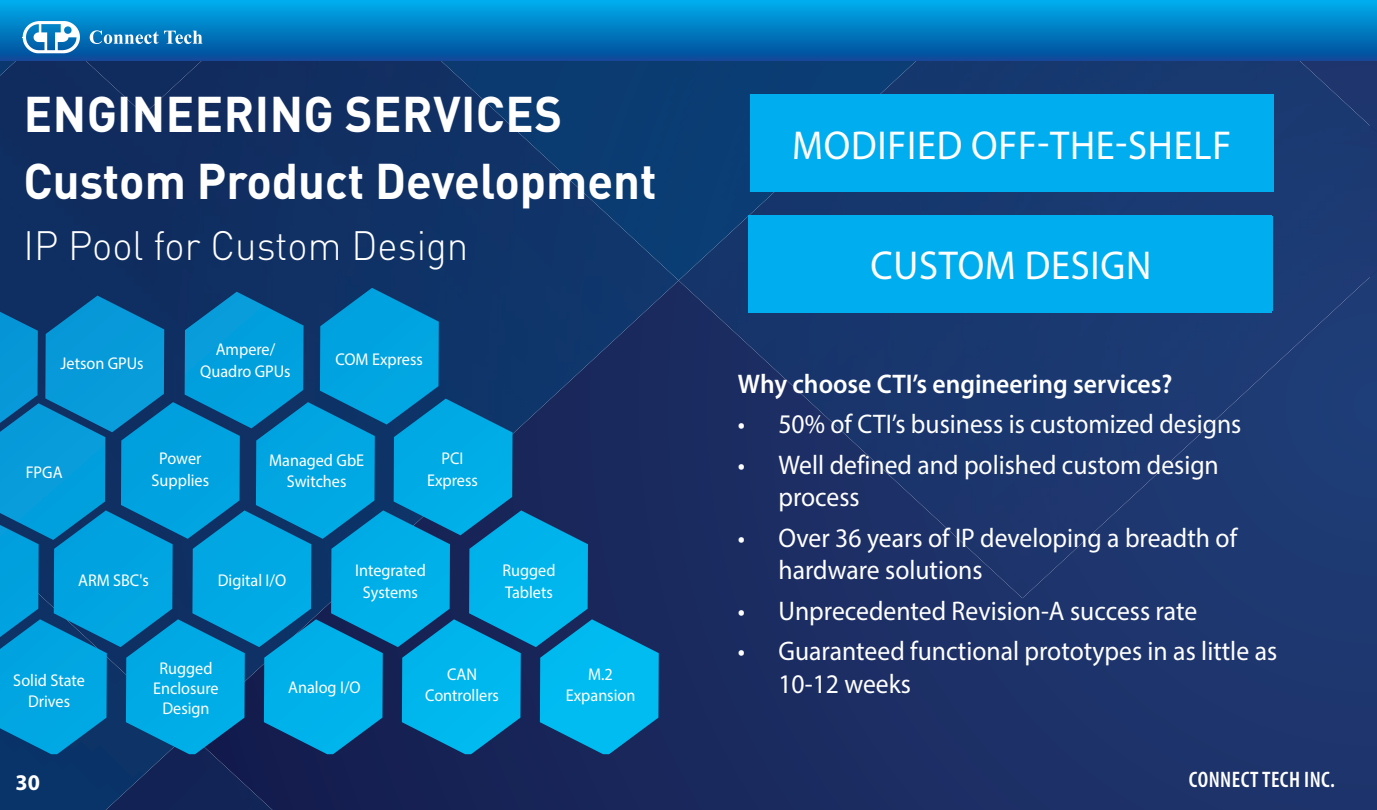
<style>
.page{position:relative;width:1377px;height:810px;background:#fff}
.page>*{position:absolute;margin:0;border:0;box-sizing:border-box;transform-origin:0 0}
.t1{font:700 49.5px/66.6px "DIN Pro";color:#fff;scale:.95 1}
.t2{font:40.5px "Myriad Pro";letter-spacing:.02em;color:#fff;scale:.95 1}
.t3{font:300 40.5px "DIN Pro";color:#fff;scale:.95 1}
.t4{font:27px/32.4px "Myriad Pro";color:#fff;scale:.95 1}
.t5{font:600 27px "Myriad Pro";color:#fff;scale:.95 1}
.t6{font:600 condensed 22.5px "Myriad Pro";letter-spacing:.02em;color:#fff}
.t7{font:700 22.5px "Myriad Pro";color:#fff}
.t8{font:17.1px/21.6px "Myriad Pro";color:#fff;text-align:center;scale:.95 1}
</style>
<div class="page">
<svg style="left:294px;top:598px;width:1083px;height:212px;background:#1b2e65"></svg>
<img style="left:0;top:60px;width:679px;height:673px">
<div style="left:51px;top:60px;width:238px;height:54px;background:#112c5f"></div>
<img style="left:0;top:60px;width:51px;height:33px">
<div style="left:189px;top:754px;width:105px;height:56px;background:#122254"></div>
<img style="left:0;top:754px;width:189px;height:56px">
<img style="left:679px;top:60px;width:698px;height:538px">
<img style="left:353px;top:60px;width:651px;height:220px">
<div style="left:0;top:0;width:1377px;height:60px;background:linear-gradient(to bottom,#00afee,#044c99)"></div>
<svg style="left:23px;top:21px;width:57px;height:32px"></svg>
<svg style="left:90px;top:30px;width:112px;height:14px"></svg>
<div style="left:750px;top:94px;width:523px;height:97px;background:#00aeef"></div>
<div style="left:749px;top:215px;width:523px;height:97px;background:#00aeef"></div>
<div style="left:749px;top:217px;width:524px;height:94px;background:#00aeef"></div>
<svg style="left:0;top:288px;width:659px;height:466px;background:#077cb4"></svg>
<h1 class="t1" style="left:24px;top:79px;width:668px">ENGINEERING SERVICES<br>Custom Product Development</h1>
<h2 class="t3" style="left:24px;top:214px;width:470px">IP Pool for Custom Design</h2>
<p class="t8" style="left:61px;top:353px;width:89px">Jetson GPUs</p>
<p class="t8" style="left:200px;top:338px;width:97px;line-height:22.5px">Ampere/<br>Quadro GPUs</p>
<p class="t8" style="left:335px;top:348px;width:94px">COM Express</p>
<p class="t8" style="left:26px;top:462px;width:40px">FPGA</p>
<p class="t8" style="left:152px;top:447px;width:62px">Power<br>Supplies</p>
<p class="t8" style="left:269px;top:449px;width:102px">Managed GbE<br>Switches</p>
<p class="t8" style="left:427px;top:447px;width:55px">PCI<br>Express</p>
<p class="t8" style="left:78px;top:569px;width:76px">ARM SBC's</p>
<p class="t8" style="left:218px;top:569px;width:73px">Digital I/O</p>
<p class="t8" style="left:355px;top:560px;width:76px">Integrated<br>Systems</p>
<p class="t8" style="left:502px;top:560px;width:57px;text-align:left">Rugged<br>Tablets</p>
<p class="t8" style="left:13px;top:669px;width:77px">Solid State<br>Drives</p>
<p class="t8" style="left:153px;top:658px;width:70px;line-height:20.2px">Rugged<br>Enclosure<br>Design</p>
<p class="t8" style="left:288px;top:677px;width:78px">Analog I/O</p>
<p class="t8" style="left:425px;top:663px;width:79px">CAN<br>Controllers</p>
<p class="t8" style="left:566px;top:663px;width:75px">M.2<br>Expansion</p>
<h2 class="t2" style="left:792px;top:121px;width:464px">MODIFIED OFF-THE-SHELF</h2>
<h2 class="t2" style="left:870px;top:241px;width:298px">CUSTOM DESIGN</h2>
<p class="t5" style="left:738px;top:367px;width:459px">Why choose CTI’s engineering services?</p>
<p class="t4" style="left:738px;top:408px;width:532px">• 50% of CTI’s business is customized designs</p>
<p class="t4" style="left:778px;top:448px;width:465px;text-indent:-41px">• Well defined and polished custom design process</p>
<p class="t4" style="left:778px;top:521px;width:484px;text-indent:-41px">• Over 36 years of IP developing a breadth of hardware solutions</p>
<p class="t4" style="left:738px;top:594px;width:485px">• Unprecedented Revision-A success rate</p>
<p class="t4" style="left:778px;top:635px;width:526px;text-indent:-41px">• Guaranteed functional prototypes in as little as<br>10-12 weeks</p>
<p class="t7" style="left:16px;top:767px;width:26px">30</p>
<p class="t6" style="left:1189px;top:765px;width:148px">CONNECT TECH INC.</p>
</div>
